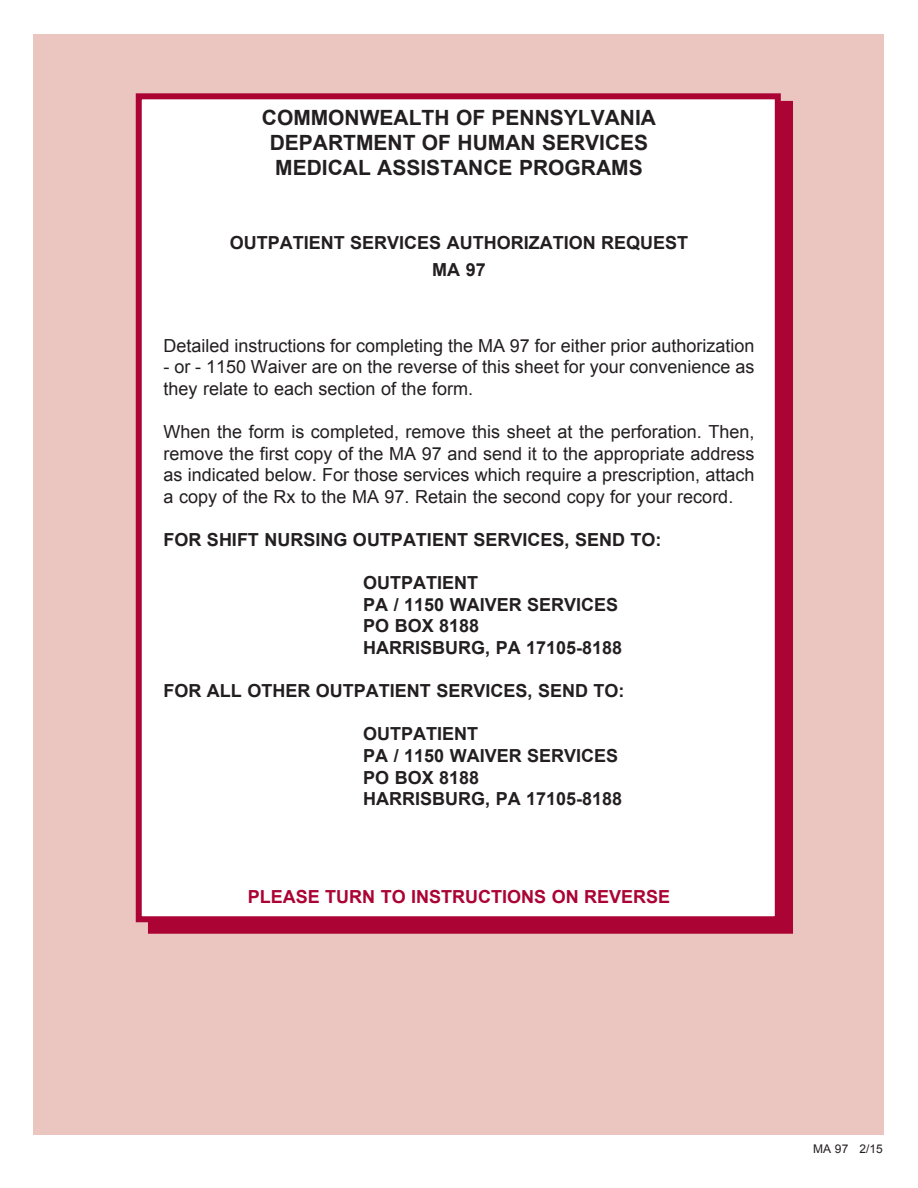
<style>
.page{position:relative;width:918px;height:1188px;background:#fff}
.page>*{position:absolute;margin:0;border:0;box-sizing:border-box;transform-origin:0 0}
.t1{font:700 21px/25.2px "Arial";color:#231f20;text-align:center}
.t2{font:18px/21.6px "Arial";color:#231f20}
.t3{font:700 18px/21.6px "Arial";color:#231f20}
.t4{font:700 18px "Arial";color:#ab0333}
.t5{font:12px "Arial";color:#231f20}
</style>
<div class="page">
<div style="left:33px;top:34px;width:850px;height:1100px;background:#ebc6c1"></div>
<div style="left:148px;top:101px;width:645px;height:833px;background:#ab0333"></div>
<div style="left:136px;top:93px;width:645px;height:829px;background:#fff;border:6px solid #ab0333"></div>
<p class="t1" style="left:262px;top:105px;width:396px">COMMONWEALTH OF PENNSYLVANIA<br>DEPARTMENT OF HUMAN SERVICES<br>MEDICAL ASSISTANCE PROGRAMS</p>
<p class="t3" style="left:230px;top:230px;width:460px;line-height:27px;text-align:center">OUTPATIENT SERVICES AUTHORIZATION REQUEST<br>MA 97</p>
<p class="t2" style="left:163px;top:335px;width:592px">Detailed instructions for completing the MA 97 for either prior authorization</p>
<p class="t2" style="left:163px;top:356px;width:592px">- or - 1150 Waiver are on the reverse of this sheet for your convenience as they relate to each section of the form.</p>
<p class="t2" style="left:163px;top:421px;width:593px;text-align:justify">When the form is completed, remove this sheet at the perforation. Then, remove the first copy of the MA 97 and send it to the appropriate address as indicated below. For those services which require a prescription, attach a copy of the Rx to the MA 97. Retain the second copy for your record.</p>
<p class="t3" style="left:163px;top:529px;width:500px">FOR SHIFT NURSING OUTPATIENT SERVICES, SEND TO:</p>
<p class="t3" style="left:363px;top:573px;width:261px">OUTPATIENT<br>PA / 1150 WAIVER SERVICES<br>PO BOX 8188<br>HARRISBURG, PA 17105-8188</p>
<p class="t3" style="left:163px;top:681px;width:463px">FOR ALL OTHER OUTPATIENT SERVICES, SEND TO:</p>
<p class="t3" style="left:363px;top:724px;width:261px">OUTPATIENT<br>PA / 1150 WAIVER SERVICES<br>PO BOX 8188<br>HARRISBURG, PA 17105-8188</p>
<p class="t4" style="left:248px;top:885px;width:424px">PLEASE TURN TO INSTRUCTIONS ON REVERSE</p>
<p class="t5" style="left:813px;top:1141px;width:71px">MA 97 2/15</p>
</div>
